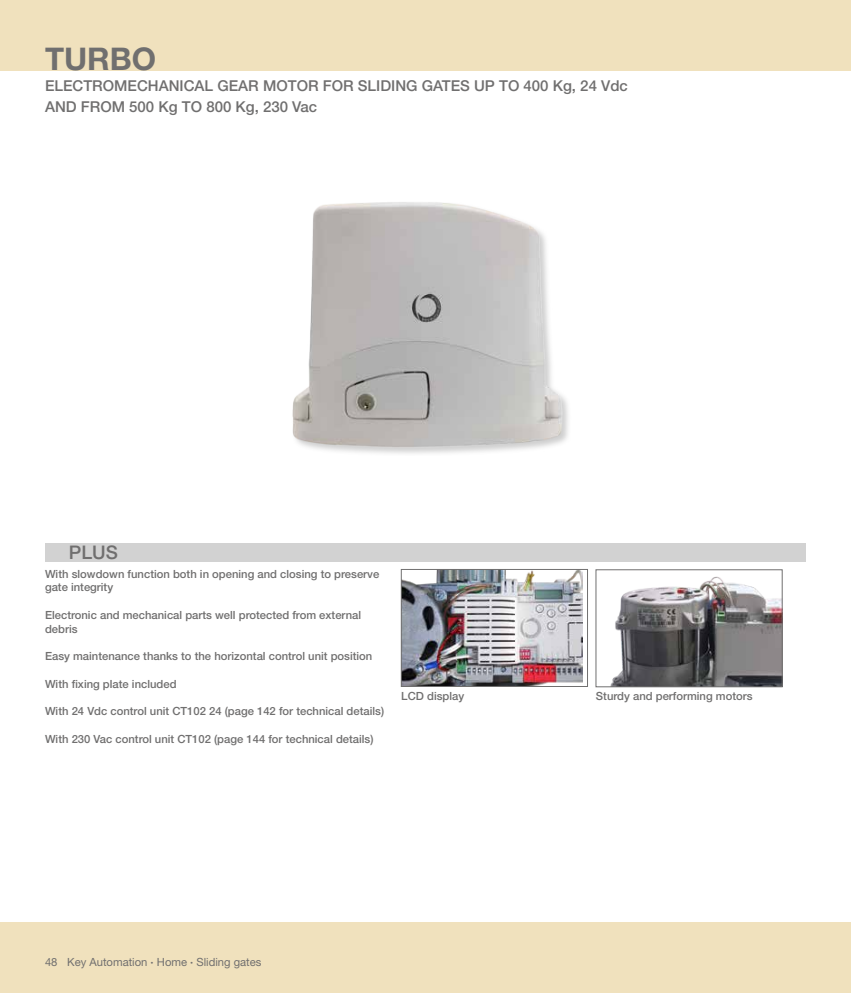
<style>
.page{position:relative;width:851px;height:993px;background:#fff}
.page>*{position:absolute;margin:0;border:0;box-sizing:border-box;transform-origin:0 0}
.t1{font:700 31.25px "Helvetica Neue";color:#706f6f}
.t2{font:500 18.75px "Helvetica Neue";color:#706f6f}
.t3{font:500 15px/21.2px "Helvetica Neue";color:#706f6f}
.t4{font:500 11.25px/13.8px "Helvetica Neue";color:#706f6f}
.t5{font:11.25px "Helvetica Neue";color:#706f6f}
.s1{font-weight:700}
</style>
<div class="page">
<div style="left:0;top:921px;width:850px;height:71px;background:#f0e1bd"></div>
<div style="left:0;top:0;width:850px;height:71px;background:#f0e1bd"></div>
<img style="left:403px;top:571px;width:179px;height:113px">
<div style="left:401px;top:569px;width:186px;height:117px;border:1px solid #706f6f"></div>
<img style="left:292px;top:202px;width:276px;height:252px">
<img style="left:610px;top:576px;width:170px;height:109px">
<div style="left:595px;top:569px;width:187px;height:118px;border:1px solid #706f6f"></div>
<div style="left:45px;top:542px;width:760px;height:19px;background:#d2d2d2"></div>
<h1 class="t1" style="left:45px;top:39px;width:113px">TURBO</h1>
<h3 class="t3" style="left:45px;top:75px;width:584px">ELECTROMECHANICAL GEAR MOTOR FOR SLIDING GATES UP TO 400 Kg, 24 Vdc<br>AND FROM 500 Kg TO 800 Kg, 230 Vac</h3>
<h2 class="t2" style="left:69px;top:540px;width:50px">PLUS</h2>
<p class="t4" style="left:45px;top:566px;width:336px">With slowdown function both in opening and closing to preserve gate integrity</p>
<p class="t4" style="left:45px;top:607px;width:317px">Electronic and mechanical parts well protected from external debris</p>
<p class="t4" style="left:45px;top:649px;width:329px">Easy maintenance thanks to the horizontal control unit position</p>
<p class="t4" style="left:45px;top:676px;width:133px">With fixing plate included</p>
<p class="t4" style="left:45px;top:704px;width:340px">With 24 Vdc control unit CT102 24 (page 142 for technical details)</p>
<p class="t4" style="left:45px;top:731px;width:330px">With 230 Vac control unit CT102 (page 144 for technical details)</p>
<p class="t4" style="left:401px;top:689px;width:64px">LCD display</p>
<p class="t4" style="left:596px;top:688px;width:158px">Sturdy and performing motors</p>
<p class="t5" style="left:45px;top:954px;width:218px">48 Key Automation <span class="s1">·</span> Home <span class="s1">·</span> Sliding gates</p>
</div>
